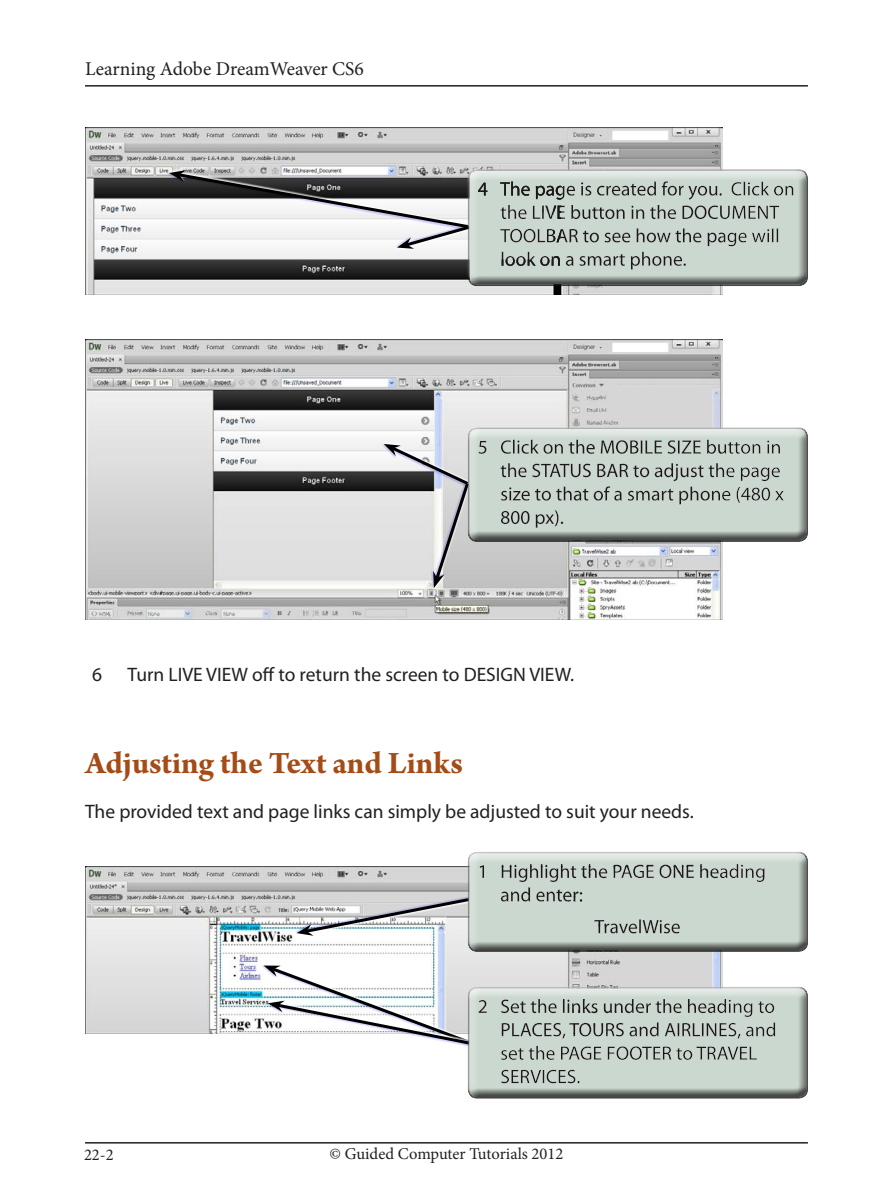
<style>
.page{position:relative;width:893px;height:1191px;background:#fff}
.page>*{position:absolute;margin:0;border:0;box-sizing:border-box;transform-origin:0 0}
.Sub-Head{font:700 33px "Arno Pro";color:#a54b16}
.Paragraph{font:19.5px "Myriad Pro";color:#231f20}
.Body{font:19.5px "Myriad Pro";color:#231f20}
.Body-2{font:19.5px "Minion Pro";color:#231f20}
.Body-3{font:16.5px "Minion Pro";color:#231f20}
</style>
<div class="page">
<hr style="left:85px;top:1142px;width:723px;height:1px;background:#231f20">
<hr style="left:85px;top:85px;width:723px;height:2px;background:#231f20">
<img style="left:85px;top:128px;width:638px;height:167px">
<img style="left:85px;top:339px;width:638px;height:280px">
<img style="left:85px;top:866px;width:638px;height:167px">
<div style="left:381px;top:443px;width:89px;height:44px;background:#00f;opacity:.18"></div>
<div style="left:261px;top:964px;width:210px;height:82px;background:#00f;opacity:.18"></div>
<svg style="left:169px;top:169px;width:299px;height:117px"></svg>
<div style="left:468px;top:168px;width:349px;height:119px;background:#231f20;opacity:.75"></div>
<svg style="left:384px;top:427px;width:339px;height:161px;background:#c8c9ca"></svg>
<div style="left:468px;top:428px;width:340px;height:114px;background:#231f20;opacity:.75"></div>
<svg style="left:297px;top:865px;width:171px;height:86px"></svg>
<div style="left:468px;top:852px;width:340px;height:100px;background:#231f20;opacity:.75"></div>
<svg style="left:264px;top:965px;width:459px;height:125px"></svg>
<div style="left:468px;top:987px;width:340px;height:112px;background:#231f20;opacity:.75"></div>
<p class="Body-2" style="left:85px;top:56px;width:280px">Learning Adobe DreamWeaver CS6</p>
<p class="Body" style="left:92px;top:662px;width:12px">6</p>
<p class="Body" style="left:128px;top:662px;width:448px">Turn LIVE VIEW off to return the screen to DESIGN VIEW.</p>
<p class="Sub-Head" style="left:85px;top:744px;width:380px">Adjusting the Text and Links</p>
<p class="Paragraph" style="left:85px;top:799px;width:610px">The provided text and page links can simply be adjusted to suit your needs.</p>
<p class="Body-3" style="left:84px;top:1143px;width:31px">22-2</p>
<p class="Body-3" style="left:330px;top:1143px;width:235px">© Guided Computer Tutorials 2012</p>
</div>
